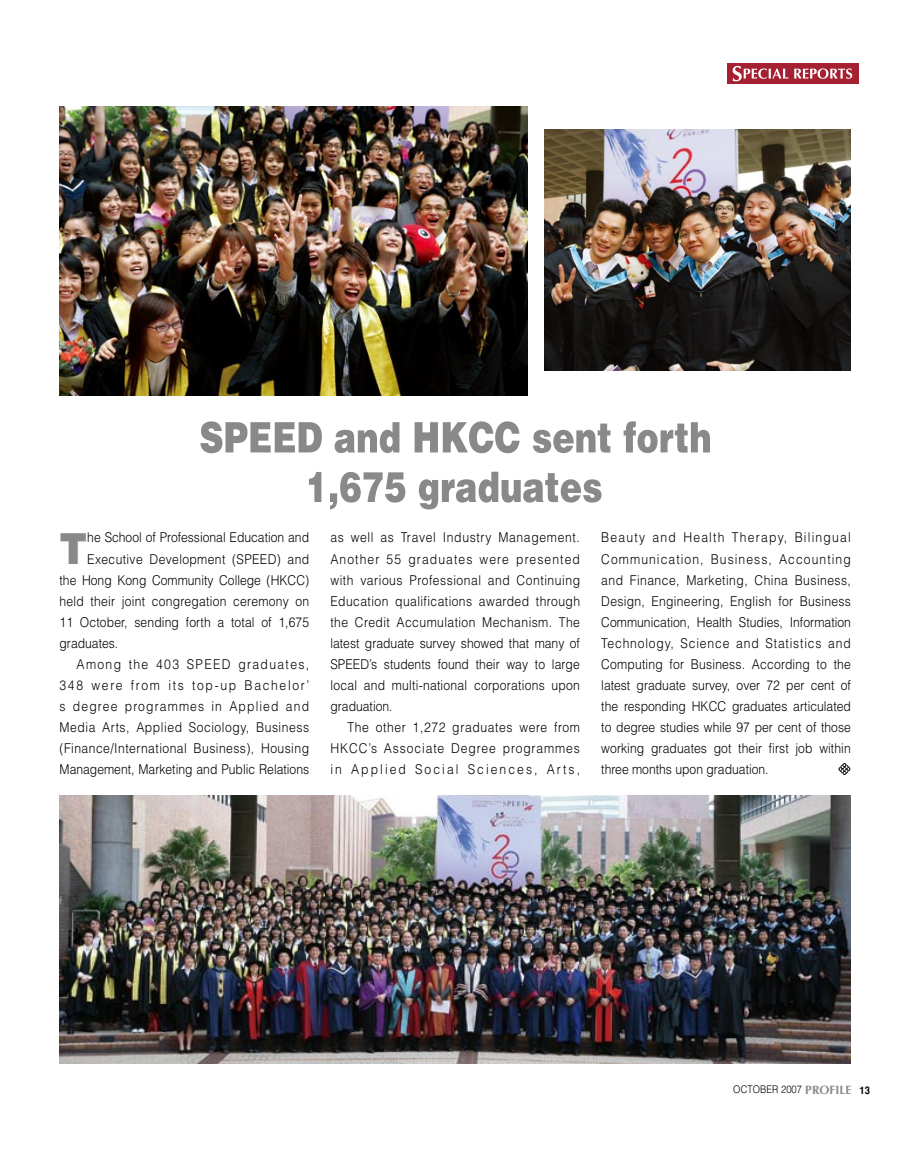
<style>
.page{position:relative;width:919px;height:1149px;background:#fff}
.page>*{position:absolute;margin:0;border:0;box-sizing:border-box;transform-origin:0 0}
.t1{font:900 42.6px "Helvetica";color:#898989;scale:.9 1}
.t2{font:300 13.5px/21px "Helvetica";letter-spacing:.02em;color:#000;text-align:justify;scale:.9 1}
.t3{font:300 13.5px "Helvetica";color:#000;scale:.9 1}
.t4{font:300 13.5px "Helvetica";letter-spacing:.045em;color:#000;scale:.9 1}
.t5{font:300 13.5px "Helvetica";letter-spacing:.135em;color:#000;scale:.9 1}
.t6{font:300 13.5px "Helvetica";letter-spacing:.09em;color:#000;scale:.9 1}
.t7{font:300 13.5px "Helvetica";letter-spacing:.11em;color:#000;scale:.9 1}
.t8{font:300 10.5px "Helvetica";color:#000;scale:.9 1}
.s1{font-family:"Optima";font-weight:700;font-size:12px;color:#898989}
.s2{font-weight:700}
</style>
<div class="page">
<div style="left:727px;top:64px;width:131px;height:20px;background:#a52031"></div>
<svg style="left:732px;top:66px;width:120px;height:15px"></svg>
<img style="left:60px;top:106px;width:467px;height:289px">
<img style="left:544px;top:130px;width:306px;height:240px">
<svg style="left:200px;top:421px;width:510px;height:32px"></svg>
<svg style="left:309px;top:471px;width:292px;height:38px"></svg>
<svg style="left:838px;top:763px;width:12px;height:12px"></svg>
<img style="left:60px;top:795px;width:790px;height:268px">
<h1 class="t1" style="left:60px;top:520px;width:32px">T</h1>
<p class="t3" style="left:87px;top:529px;width:248px">he School of Professional Education and</p>
<p class="t2" style="left:87px;top:547px;width:248px">Executive Development (SPEED) and</p>
<p class="t3" style="left:60px;top:571px;width:279px">the Hong Kong Community College (HKCC)</p>
<p class="t2" style="left:60px;top:589px;width:279px">held their joint congregation ceremony on</p>
<p class="t2" style="left:60px;top:610px;width:279px">11 October, sending forth a total of 1,675</p>
<p class="t3" style="left:60px;top:634px;width:67px">graduates.</p>
<p class="t7" style="left:77px;top:655px;width:260px">Among the 403 SPEED graduates,</p>
<p class="t5" style="left:60px;top:676px;width:279px">348 were from its top-up Bachelor’</p>
<p class="t6" style="left:60px;top:697px;width:279px">s degree programmes in Applied and</p>
<p class="t4" style="left:60px;top:718px;width:279px">Media Arts, Applied Sociology, Business</p>
<p class="t2" style="left:60px;top:736px;width:279px">(Finance/International Business), Housing</p>
<p class="t3" style="left:60px;top:760px;width:279px">Management, Marketing and Public Relations</p>
<p class="t2" style="left:330px;top:526px;width:279px">as well as Travel Industry Management.<br>Another 55 graduates were presented with various Professional and Continuing Education qualifications awarded through the Credit Accumulation Mechanism. The latest graduate survey showed that many of SPEED’s students found their way to large local and multi-national corporations upon graduation.</p>
<p class="t2" style="left:330px;top:715px;width:279px;text-indent:17px">The other 1,272 graduates were from HKCC’s Associate Degree programmes in Applied Social Sciences, Arts,</p>
<p class="t2" style="left:601px;top:526px;width:279px">Beauty and Health Therapy, Bilingual Communication, Business, Accounting and Finance, Marketing, China Business, Design, Engineering, English for Business Communication, Health Studies, Information Technology, Science and Statistics and Computing for Business. According to the latest graduate survey, over 72 per cent of the responding HKCC graduates articulated to degree studies while 97 per cent of those working graduates got their first job within three months upon graduation.</p>
<p class="t8" style="left:733px;top:1082px;width:153px">OCTOBER 2007 <span class="s1">PROFILE</span> <span class="s2">13</span></p>
</div>
